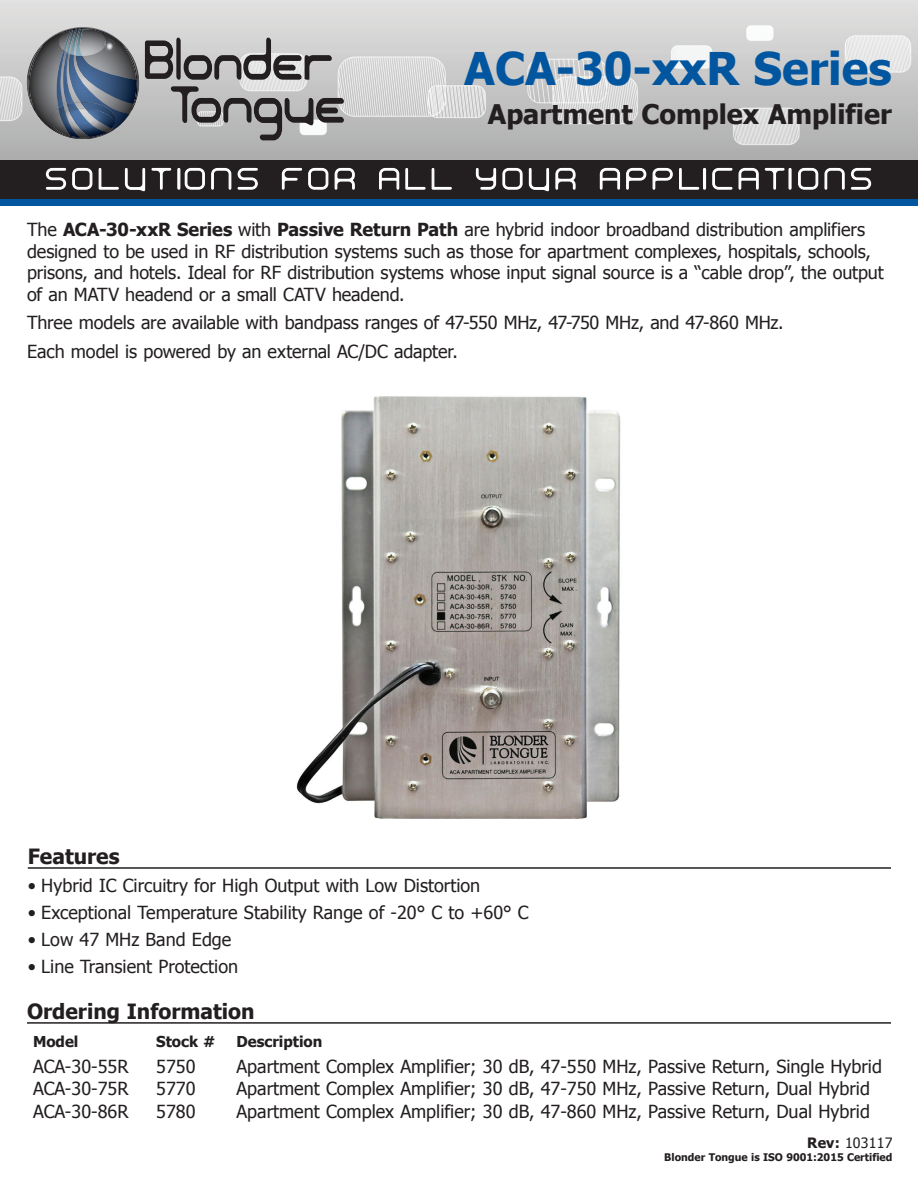
<style>
.page{position:relative;width:918px;height:1188px;background:#fff}
.page>*{position:absolute;margin:0;border:0;box-sizing:border-box;transform-origin:0 0}
.t1{font:700 45px "Tahoma";color:#01569f}
.t2{font:700 27px "Tahoma";color:#231f20}
.t3{font:700 21px "Tahoma";color:#231f20}
.t4{font:18px/22.6px "Tahoma";color:#231f20}
.t5{font:700 15px "Tahoma";color:#231f20}
.t6{font:14.25px "Tahoma";letter-spacing:.01em;color:#231f20}
.t7{font:700 10.5px "Tahoma";color:#231f20}
.s1{font-weight:700}
</style>
<div class="page">
<div style="left:0;top:194px;width:918px;height:12px;background:#01569f"></div>
<img style="left:0;top:0;width:918px;height:160px">
<div style="left:0;top:160px;width:918px;height:39px;background:#231f20"></div>
<svg style="left:45px;top:167px;width:127px;height:25px"></svg>
<div style="left:177px;top:168px;width:3px;height:22px;border:1px solid #fff"></div>
<svg style="left:184px;top:167px;width:74px;height:23px"></svg>
<svg style="left:281px;top:167px;width:74px;height:23px"></svg>
<svg style="left:379px;top:167px;width:73px;height:23px"></svg>
<svg style="left:475px;top:167px;width:101px;height:25px"></svg>
<svg style="left:599px;top:167px;width:106px;height:23px"></svg>
<div style="left:703px;top:168px;width:3px;height:22px;border:1px solid #fff"></div>
<svg style="left:712px;top:167px;width:73px;height:23px"></svg>
<div style="left:788px;top:168px;width:4px;height:22px;border:1px solid #fff"></div>
<svg style="left:798px;top:167px;width:74px;height:23px"></svg>
<svg style="left:27px;top:27px;width:318px;height:114px;background:#93969a"></svg>
<hr style="left:28px;top:867px;width:863px;height:2px;background:#231f20">
<hr style="left:27px;top:1022px;width:864px;height:2px;background:#231f20">
<img style="left:296px;top:396px;width:325px;height:423px">
<h1 class="t1" style="left:464px;top:37px;width:429px">ACA-30-xxR Series</h1>
<h2 class="t2" style="left:488px;top:95px;width:405px">Apartment Complex Amplifier</h2>
<p class="t4" style="left:27px;top:218px;width:858px;line-height:21.6px">The <span class="s1">ACA-30-xxR Series</span> with <span class="s1">Passive Return Path</span> are hybrid indoor broadband distribution amplifiers designed to be used in RF distribution systems such as those for apartment complexes, hospitals, schools, prisons, and hotels. Ideal for RF distribution systems whose input signal source is a “cable drop”, the output of an MATV headend or a small CATV headend.</p>
<p class="t4" style="left:27px;top:308px;width:758px;line-height:28.3px">Three models are available with bandpass ranges of 47-550 MHz, 47-750 MHz, and 47-860 MHz.<br>Each model is powered by an external AC/DC adapter.</p>
<p class="t3" style="left:28px;top:842px;width:93px">Features</p>
<p class="t4" style="left:28px;top:874px;width:454px">• Hybrid IC Circuitry for High Output with Low Distortion</p>
<p class="t4" style="left:28px;top:901px;width:502px">• Exceptional Temperature Stability Range of -20° C to +60° C</p>
<p class="t4" style="left:28px;top:928px;width:205px">• Low 47 MHz Band Edge</p>
<p class="t4" style="left:28px;top:955px;width:212px">• Line Transient Protection</p>
<p class="t3" style="left:27px;top:997px;width:229px">Ordering Information</p>
<p class="t5" style="left:33px;top:1031px;width:47px">Model</p>
<p class="t5" style="left:156px;top:1031px;width:61px">Stock #</p>
<p class="t5" style="left:237px;top:1031px;width:87px">Description</p>
<p class="t4" style="left:33px;top:1054px;width:97px;text-align:justify">ACA-30-55R ACA-30-75R ACA-30-86R</p>
<p class="t4" style="left:156px;top:1054px;width:41px;text-align:justify">5750<br>5770<br>5780</p>
<p class="t4" style="left:237px;top:1054px;width:647px">Apartment Complex Amplifier; 30 dB, 47-550 MHz, Passive Return, Single Hybrid<br>Apartment Complex Amplifier; 30 dB, 47-750 MHz, Passive Return, Dual Hybrid<br>Apartment Complex Amplifier; 30 dB, 47-860 MHz, Passive Return, Dual Hybrid</p>
<p class="t6" style="left:807px;top:1134px;width:87px"><span class="s1">Rev:</span> 103117</p>
<p class="t7" style="left:664px;top:1150px;width:230px">Blonder Tongue is ISO 9001:2015 Certified</p>
</div>
